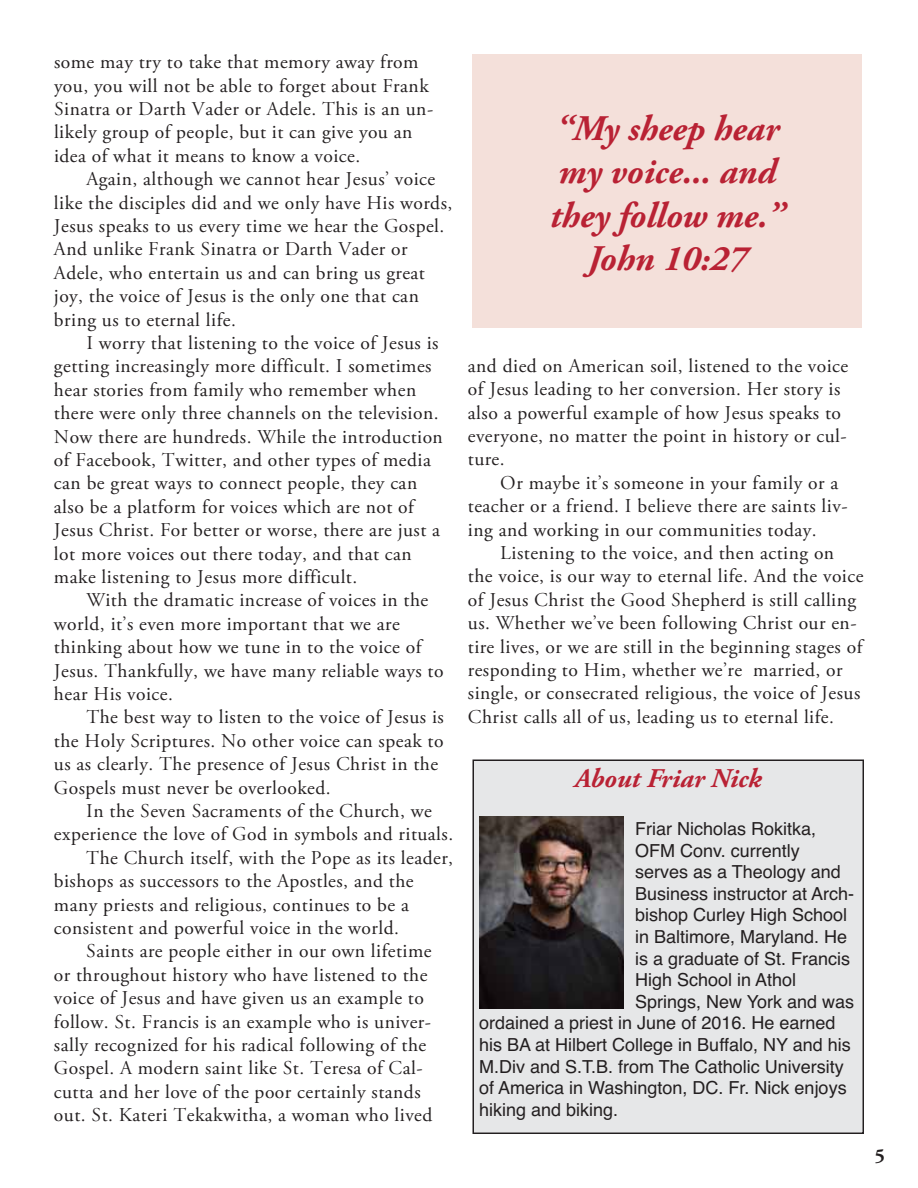
<style>
.page{position:relative;width:918px;height:1188px;background:#fff}
.page>*{position:absolute;margin:0;border:0;box-sizing:border-box;transform-origin:0 0}
.t1{font:italic 700 36px/43.2px "Adobe Garamond Pro";color:#b92234;text-align:center}
.t2{font:italic 700 27px "Adobe Garamond Pro";color:#b92234}
.t3{font:19.5px/23.4px "Adobe Garamond Pro";letter-spacing:.025em;color:#231f20}
.t4{font:700 19.5px "Adobe Garamond Pro";color:#231f20}
.t5{font:18px "Helvetica";color:#231f20}
</style>
<div class="page">
<div style="left:473px;top:54px;width:389px;height:274px;background:#f4e0da"></div>
<div style="left:476px;top:763px;width:385px;height:368px;background:#e6e7e8"></div>
<div style="left:473px;top:760px;width:391px;height:374px;border:2px solid #231f20"></div>
<img style="left:480px;top:816px;width:143px;height:192px">
<p class="t3" style="left:54px;top:52px;width:381px">some may try to take that memory away from you, you will not be able to forget about Frank Sinatra or Darth Vader or Adele. This is an un&shy;likely group of people, but it can give you an idea of what it means to know a voice.</p>
<p class="t3" style="left:54px;top:169px;width:400px;text-indent:32px">Again, although we cannot hear Jesus’ voice like the disciples did and we only have His words, Jesus speaks to us every time we hear the Gospel.<br>And unlike Frank Sinatra or Darth Vader or Adele, who entertain us and can bring us great joy, the voice of Jesus is the only one that can bring us to eternal life.</p>
<p class="t3" style="left:54px;top:332px;width:390px;text-indent:32px">I worry that listening to the voice of Jesus is getting increasingly more difficult. I sometimes hear stories from family who remember when there were only three channels on the television.<br>Now there are hundreds. While the introduction of Facebook, Twitter, and other types of media can be great ways to connect people, they can also be a platform for voices which are not of Jesus Christ. For better or worse, there are just a lot more voices out there today, and that can make listening to Jesus more difficult.</p>
<p class="t3" style="left:54px;top:590px;width:391px;text-indent:32px">With the dramatic increase of voices in the world, it’s even more important that we are thinking about how we tune in to the voice of Jesus. Thankfully, we have many reliable ways to hear His voice.</p>
<p class="t3" style="left:54px;top:707px;width:391px;text-indent:32px">The best way to listen to the voice of Jesus is the Holy Scriptures. No other voice can speak to us as clearly. The presence of Jesus Christ in the Gospels must never be overlooked.</p>
<p class="t3" style="left:86px;top:800px;width:347px">In the Seven Sacraments of the Church, we</p>
<p class="t3" style="left:54px;top:824px;width:401px">experience the love of God in symbols and rituals.</p>
<p class="t3" style="left:86px;top:847px;width:368px">The Church itself, with the Pope as its leader,</p>
<p class="t3" style="left:54px;top:871px;width:361px">bishops as successors to the Apostles, and the</p>
<p class="t3" style="left:54px;top:894px;width:357px">many priests and religious, continues to be a</p>
<p class="t3" style="left:54px;top:917px;width:347px">consistent and powerful voice in the world.</p>
<p class="t3" style="left:86px;top:941px;width:347px">Saints are people either in our own lifetime</p>
<p class="t3" style="left:54px;top:964px;width:375px">or throughout history who have listened to the</p>
<p class="t3" style="left:54px;top:988px;width:371px">voice of Jesus and have given us an example to</p>
<p class="t3" style="left:54px;top:1011px;width:379px">follow. St. Francis is an example who is univer-</p>
<p class="t3" style="left:54px;top:1034px;width:374px">sally recognized for his radical following of the</p>
<p class="t3" style="left:54px;top:1058px;width:370px">Gospel. A modern saint like St. Teresa of Cal-</p>
<p class="t3" style="left:54px;top:1081px;width:368px">cutta and her love of the poor certainly stands</p>
<p class="t3" style="left:54px;top:1105px;width:380px">out. St. Kateri Tekakwitha, a woman who lived</p>
<h1 class="t1" style="left:550px;top:110px;width:236px">“My sheep hear my voice... and they follow me.”<br>John 10:27</h1>
<p class="t3" style="left:468px;top:355px;width:382px">and died on American soil, listened to the voice of Jesus leading to her conversion. Her story is also a powerful example of how Jesus speaks to everyone, no matter the point in history or cul&shy;ture.</p>
<p class="t3" style="left:468px;top:472px;width:381px;text-indent:32px">Or maybe it’s someone in your family or a teacher or a friend. I believe there are saints liv&shy;ing and working in our communities today.</p>
<p class="t3" style="left:468px;top:543px;width:397px;text-indent:32px">Listening to the voice, and then acting on the voice, is our way to eternal life. And the voice of Jesus Christ the Good Shepherd is still calling us. Whether we’ve been following Christ our en&shy;tire lives, or we are still in the beginning stages of responding to Him, whether we’re married, or single, or consecrated religious, the voice of Jesus Christ calls all of us, leading us to eternal life.</p>
<h2 class="t2" style="left:575px;top:768px;width:188px">About Friar Nick</h2>
<p class="t5" style="left:635px;top:822px;width:182px">Friar Nicholas Rokitka,</p>
<p class="t5" style="left:635px;top:844px;width:166px">OFM Conv. currently</p>
<p class="t5" style="left:635px;top:865px;width:207px">serves as a Theology and</p>
<p class="t5" style="left:635px;top:887px;width:221px">Business instructor at Arch-</p>
<p class="t5" style="left:635px;top:909px;width:214px">bishop Curley High School</p>
<p class="t5" style="left:635px;top:930px;width:214px">in Baltimore, Maryland. He</p>
<p class="t5" style="left:635px;top:952px;width:217px">is a graduate of St. Francis</p>
<p class="t5" style="left:635px;top:973px;width:163px">High School in Athol</p>
<p class="t5" style="left:635px;top:995px;width:221px">Springs, New York and was</p>
<p class="t5" style="left:479px;top:1017px;width:358px">ordained a priest in June of 2016. He earned</p>
<p class="t5" style="left:479px;top:1038px;width:373px">his BA at Hilbert College in Buffalo, NY and his</p>
<p class="t5" style="left:479px;top:1060px;width:366px">M.Div and S.T.B. from The Catholic University</p>
<p class="t5" style="left:479px;top:1081px;width:369px">of America in Washington, DC. Fr. Nick enjoys</p>
<p class="t5" style="left:479px;top:1103px;width:141px">hiking and biking.</p>
<p class="t4" style="left:875px;top:1148px;width:12px">5</p>
</div>
